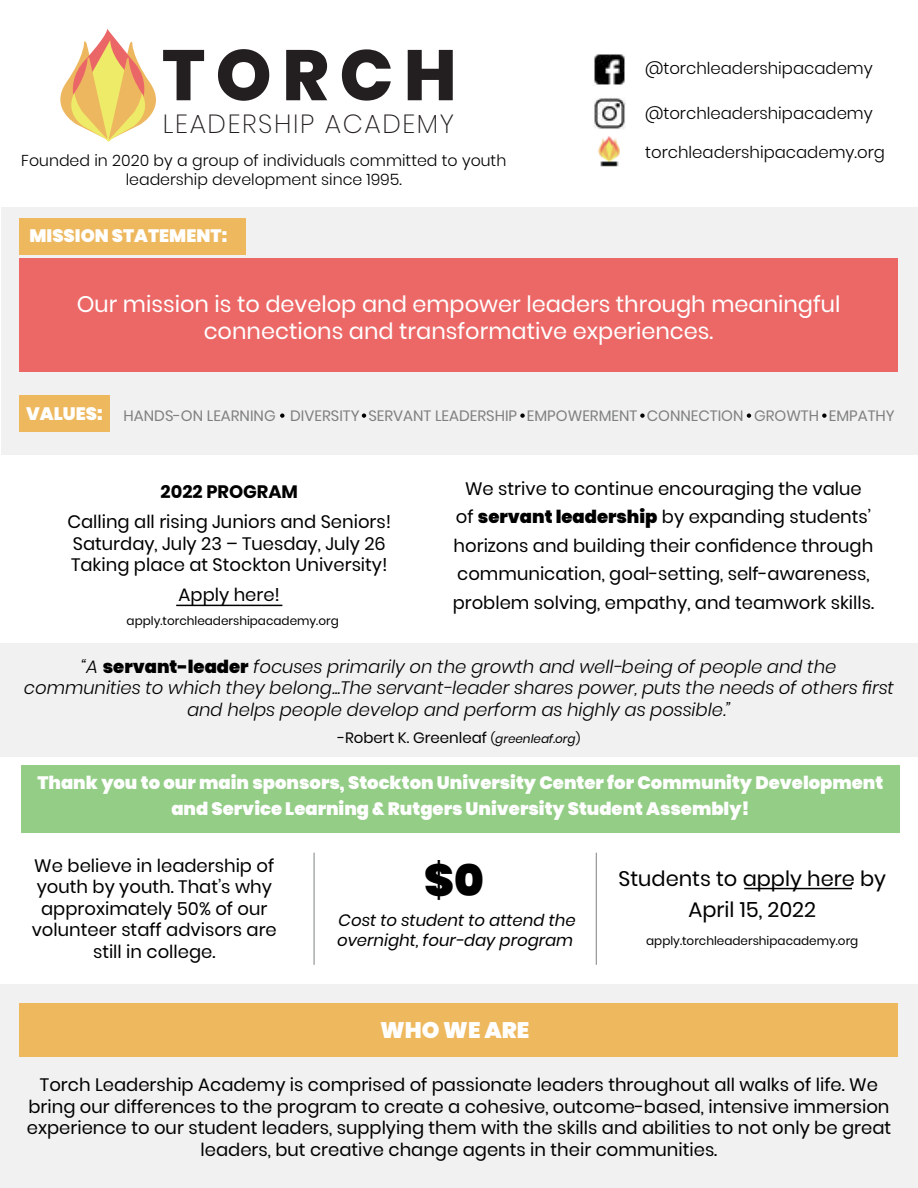
<style>
.page{position:relative;width:918px;height:1188px;background:#fff}
.page>*{position:absolute;margin:0;border:0;box-sizing:border-box;transform-origin:0 0}
.t1{font:800 71.1px "Poppins";letter-spacing:.15em;color:#231f20}
.t2{font:900 45px "Poppins";color:#000}
.t3{font:200 26.25px "Poppins";letter-spacing:.06em;color:#231f20}
.t4{font:22.5px/27px "Poppins";color:#fff;text-align:center}
.t5{font:900 22.5px "Poppins";color:#fff}
.t6{font:21px/31.5px "Poppins";color:#000;text-align:center}
.t7{font:18px/21.6px "Poppins";color:#000;text-align:center}
.t8{font:italic 300 18px/21.6px "Poppins";color:#000;text-align:center}
.t9{font:900 18px/25.5px "Poppins";color:#fff;text-align:center}
.t10{font:700 18px "Poppins";color:#000}
.t11{font:300 16.5px "Poppins";color:#000}
.t12{font:italic 16.5px/19.8px "Poppins";color:#000}
.t13{font:300 15.75px/18.9px "Poppins";color:#000;text-align:center}
.t14{font:15px "Poppins";color:#7f8080}
.t15{font:15px "Poppins";color:#000}
.t16{font:12px "Poppins";color:#000}
.s1{font-weight:900;font-size:18px;color:#fff}
.s2{font-weight:900}
.s3{font-weight:900;font-style:normal}
.s4{font-size:12px}
.s5{font-style:italic;font-size:12px}
</style>
<div class="page">
<div style="left:1px;top:207px;width:917px;height:248px;background:#f1f1f1"></div>
<div style="left:19px;top:259px;width:879px;height:113px;background:#ec6867"></div>
<div style="left:19px;top:218px;width:227px;height:36px;background:#eeb85f"></div>
<div style="left:19px;top:396px;width:91px;height:36px;background:#eeb85f"></div>
<svg style="left:280px;top:413px;width:5px;height:5px"></svg>
<svg style="left:362px;top:413px;width:4px;height:5px"></svg>
<svg style="left:520px;top:413px;width:5px;height:5px"></svg>
<svg style="left:640px;top:413px;width:5px;height:5px"></svg>
<svg style="left:747px;top:413px;width:4px;height:5px"></svg>
<svg style="left:822px;top:413px;width:5px;height:5px"></svg>
<svg style="left:60px;top:29px;width:96px;height:113px"></svg>
<div style="left:0;top:643px;width:918px;height:113px;background:#f1f1f1"></div>
<div style="left:21px;top:765px;width:879px;height:67px;background:#93cd86"></div>
<hr style="left:314px;top:853px;width:1px;height:112px;background:#7f8080">
<hr style="left:596px;top:853px;width:1px;height:112px;background:#7f8080">
<img style="left:597px;top:136px;width:23px;height:31px">
<img style="left:594px;top:98px;width:31px;height:31px">
<img style="left:594px;top:54px;width:31px;height:31px">
<hr style="left:176px;top:605px;width:106px;height:1px;background:#000">
<hr style="left:744px;top:888px;width:108px;height:1px;background:#000">
<div style="left:0;top:984px;width:918px;height:204px;background:#f1f1f1"></div>
<div style="left:19px;top:1003px;width:878px;height:54px;background:#eeb85f"></div>
<h1 class="t1" style="left:162px;top:29px;width:296px">TORCH</h1>
<h3 class="t3" style="left:163px;top:107px;width:293px">LEADERSHIP ACADEMY</h3>
<p class="t13" style="left:21px;top:151px;width:487px">Founded in 2020 by a group of individuals committed to youth leadership development since 1995.</p>
<p class="t9" style="left:29px;top:223px;width:200px">MISSION STATEMENT:</p>
<p class="t11" style="left:645px;top:59px;width:229px">@torchleadershipacademy</p>
<p class="t11" style="left:645px;top:103px;width:229px">@torchleadershipacademy</p>
<p class="t11" style="left:645px;top:143px;width:241px">torchleadershipacademy.org</p>
<p class="t4" style="left:77px;top:291px;width:765px">Our mission is to develop and empower leaders through meaningful connections and transformative experiences.</p>
<p class="t14" style="left:26px;top:407px;width:870px"><span class="s1">VALUES:</span> HANDS-ON LEARNING DIVERSITY SERVANT LEADERSHIP EMPOWERMENT CONNECTION GROWTH EMPATHY</p>
<p class="t10" style="left:161px;top:481px;width:139px">2022 PROGRAM</p>
<p class="t7" style="left:67px;top:511px;width:325px;text-align:left">Calling all rising Juniors and Seniors!<br>Saturday, July 23 – Tuesday, July 26<br>Taking place at Stockton University!</p>
<p class="t7" style="left:179px;top:584px;width:103px">Apply here!</p>
<p class="t16" style="left:127px;top:614px;width:214px">apply.torchleadershipacademy.org</p>
<p class="t7" style="left:453px;top:474px;width:423px;line-height:28.5px">We strive to continue encouraging the value<br>of <span class="s2">servant leadership</span> by expanding students’ horizons and building their confidence through communication, goal-setting, self-awareness, problem solving, empathy, and teamwork skills.</p>
<p class="t8" style="left:24px;top:656px;width:872px">“A <span class="s3">servant-leader</span> focuses primarily on the growth and well-being of people and the communities to which they belong...The servant-leader shares power, puts the needs of others first and helps people develop and perform as highly as possible.”</p>
<p class="t15" style="left:338px;top:729px;width:244px">-Robert K. Greenleaf <span class="s4">(</span><span class="s5">greenleaf.org</span><span class="s4">)</span></p>
<p class="t9" style="left:37px;top:770px;width:847px">Thank you to our main sponsors, Stockton University Center for Community Development and Service Learning &amp; Rutgers University Student Assembly!</p>
<p class="t7" style="left:32px;top:855px;width:247px">We believe in leadership of youth by youth. That’s why approximately 50% of our volunteer staff advisors are still in college.</p>
<h2 class="t2" style="left:424px;top:854px;width:61px">$0</h2>
<p class="t12" style="left:337px;top:911px;width:240px">Cost to student to attend the overnight, four-day program</p>
<p class="t6" style="left:618px;top:863px;width:269px">Students to apply here by<br>April 15, 2022</p>
<p class="t16" style="left:646px;top:934px;width:214px">apply.torchleadershipacademy.org</p>
<p class="t5" style="left:380px;top:1017px;width:151px">WHO WE ARE</p>
<p class="t7" style="left:27px;top:1074px;width:866px">Torch Leadership Academy is comprised of passionate leaders throughout all walks of life. We bring our differences to the program to create a cohesive, outcome-based, intensive immersion experience to our student leaders, supplying them with the skills and abilities to not only be great leaders, but creative change agents in their communities.</p>
</div>
